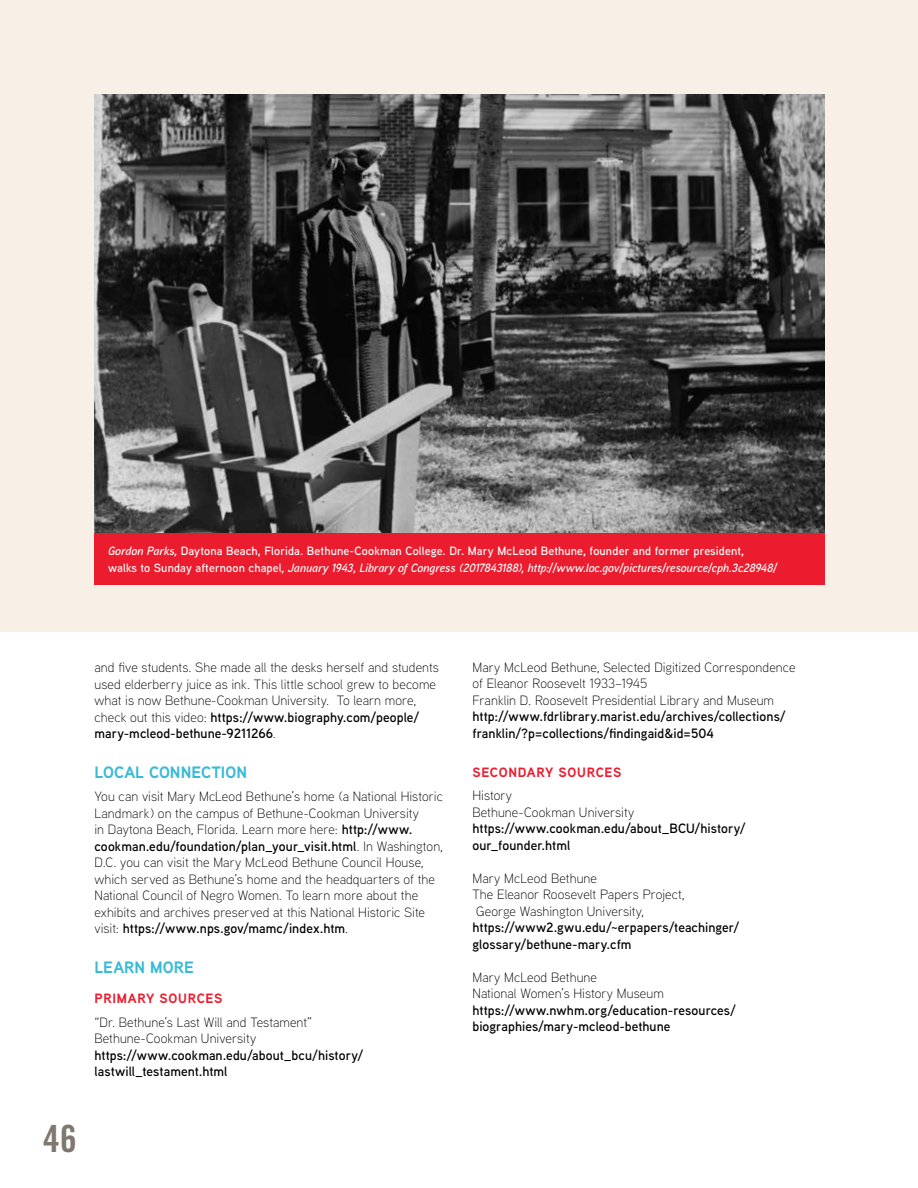
<style>
.page{position:relative;width:918px;height:1188px;background:#fff}
.page>*{position:absolute;margin:0;border:0;box-sizing:border-box;transform-origin:0 0}
.t1{font:37.5px "Trade Gothic LT Std Bd Cn 20";color:#7f786e}
.t2{font:700 16.5px "Aaux Next";letter-spacing:.005em;color:#39bad6}
.t3{font:300 13.5px/16.5px "Aaux Next";letter-spacing:.005em;color:#000}
.t4{font:600 13.5px/16.5px "Aaux Next";letter-spacing:.005em;color:#000}
.t5{font:700 13.5px "Aaux Next";letter-spacing:.05em;color:#eb1c2d}
.t6{font:600 12px/16.5px "Aaux Next";letter-spacing:.01em;color:#fff}
.s1{font-style:italic}
.s2{font-weight:600}
</style>
<div class="page">
<div style="left:0;top:0;width:918px;height:632px;background:#f8f0e6"></div>
<img style="left:94px;top:94px;width:731px;height:439px">
<div style="left:94px;top:533px;width:731px;height:52px;background:#eb1c2d"></div>
<p class="t6" style="left:108px;top:542px;width:671px"><span class="s1">Gordon Parks,</span> Daytona Beach, Florida. Bethune-Cookman College. Dr. Mary McLeod Bethune, founder and former president,<br>walks to Sunday afternoon chapel<span class="s1">, January 1943, Library of Congress (2017843188), http://www.loc.gov/pictures/resource/cph.3c28948/</span></p>
<h1 class="t1" style="left:43px;top:1116px;width:35px">46</h1>
<p class="t3" style="left:94px;top:659px;width:346px">and five students. She made all the desks herself and students used elderberry juice as ink. This little school grew to become what is now Bethune-Cookman University. To learn more, check out this video: <span class="s2">https://www.biography.com/people/ mary-mcleod-bethune-9211266</span>.</p>
<p class="t2" style="left:94px;top:761px;width:154px">LOCAL CONNECTION</p>
<p class="t3" style="left:94px;top:788px;width:350px">You can visit Mary McLeod Bethune’s home (a National Historic Landmark) on the campus of Bethune-Cookman University<br>in Daytona Beach, Florida. Learn more here: <span class="s2">http://www. cookman.edu/foundation/plan_your_visit.html</span>. In Washington, D.C. you can visit the Mary McLeod Bethune Council House, which served as Bethune’s home and the headquarters of the National Council of Negro Women. To learn more about the exhibits and archives preserved at this National Historic Site visit: <span class="s2">https://www.nps.gov/mamc/index.htm</span>.</p>
<p class="t2" style="left:94px;top:956px;width:101px">LEARN MORE</p>
<p class="t5" style="left:94px;top:989px;width:129px">PRIMARY SOURCES</p>
<p class="t3" style="left:94px;top:1013px;width:219px">“Dr. Bethune’s Last Will and Testament”<br>Bethune-Cookman University</p>
<p class="t4" style="left:94px;top:1046px;width:270px">https://www.cookman.edu/about_bcu/history/ lastwill_testament.html</p>
<p class="t3" style="left:472px;top:659px;width:325px">Mary McLeod Bethune, Selected Digitized Correspondence of Eleanor Roosevelt 1933–1945<br>Franklin D. Roosevelt Presidential Library and Museum</p>
<p class="t4" style="left:472px;top:708px;width:315px">http://www.fdrlibrary.marist.edu/archives/collections/ franklin/?p=collections/findingaid&amp;id=504</p>
<p class="t5" style="left:472px;top:763px;width:150px">SECONDARY SOURCES</p>
<p class="t3" style="left:472px;top:787px;width:163px">History<br>Bethune-Cookman University</p>
<p class="t4" style="left:472px;top:820px;width:275px">https://www.cookman.edu/about_BCU/history/ our_founder.html</p>
<p class="t3" style="left:472px;top:869px;width:213px">Mary McLeod Bethune<br>The Eleanor Roosevelt Papers Project,<br>George Washington University,</p>
<p class="t4" style="left:472px;top:919px;width:268px">https://www2.gwu.edu/~erpapers/teachinger/ glossary/bethune-mary.cfm</p>
<p class="t3" style="left:472px;top:968px;width:193px">Mary McLeod Bethune<br>National Women’s History Museum</p>
<p class="t4" style="left:472px;top:1002px;width:265px">https://www.nwhm.org/education-resources/ biographies/mary-mcleod-bethune</p>
</div>
